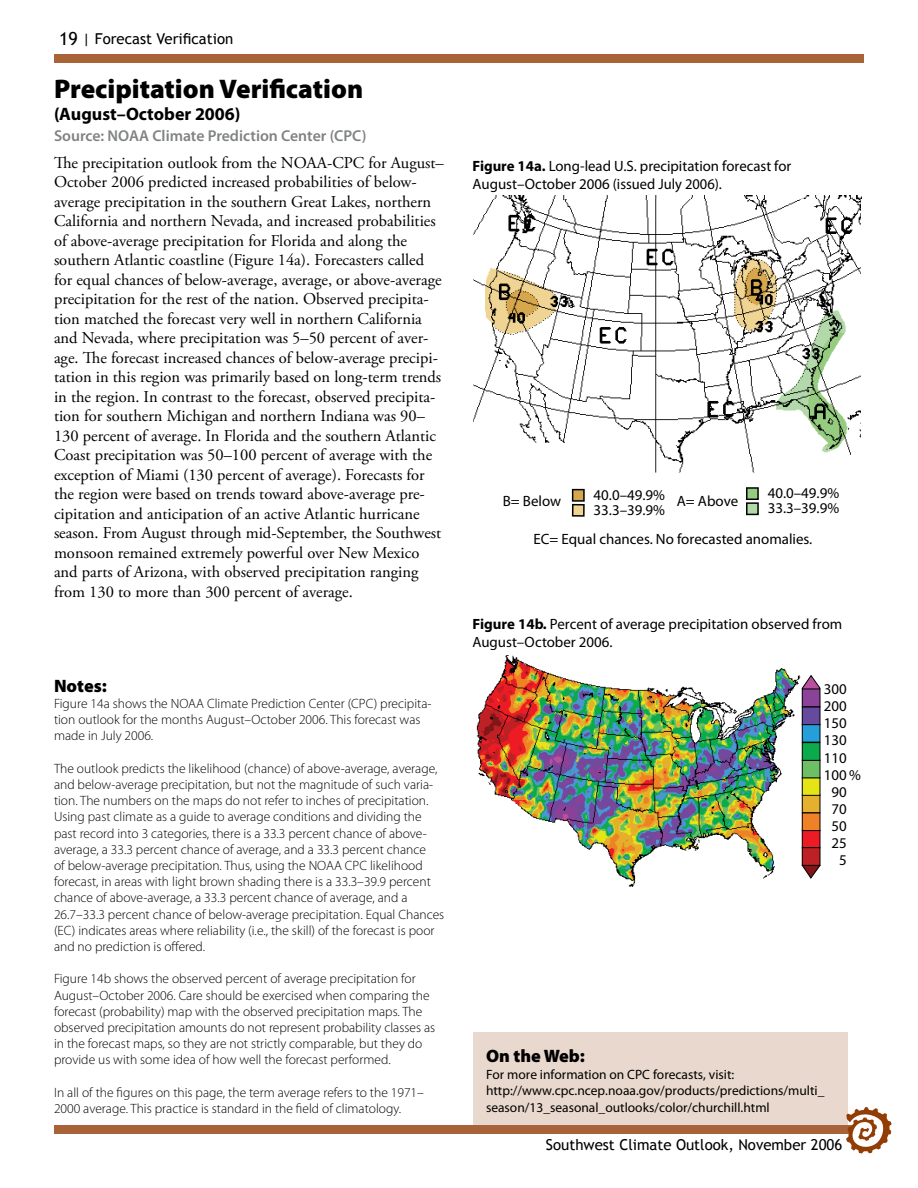
<style>
.page{position:relative;width:918px;height:1188px;background:#fff}
.page>*{position:absolute;margin:0;border:0;box-sizing:border-box;transform-origin:0 0}
.t1{font:900 27px "Myriad Pro";color:#000}
.t2{font:700 18px "Myriad Pro";color:#000}
.t3{font:900 18px "Myriad Pro";color:#000}
.t4{font:16.5px/19.5px "Adobe Garamond Pro";color:#000}
.t5{font:600 15.75px "Myriad Pro";color:#808284}
.t6{font:15px/18px "Myriad Pro";color:#000}
.t7{font:15px "Trebuchet MS";color:#000}
.t8{font:14.85px/17.1px "Myriad Pro";color:#000}
.t9{font:300 13.5px/16.2px "Myriad Pro";color:#000}
.t10{font:13.5px/16.5px "Myriad Pro";color:#000}
.s1{font-size:18px}
.s2{font-weight:700}
</style>
<div class="page">
<div style="left:473px;top:1032px;width:375px;height:102px;background:#e9d8cd"></div>
<img style="left:473px;top:199px;width:388px;height:274px">
<img style="left:494px;top:196px;width:367px;height:3px">
<svg style="left:572px;top:489px;width:13px;height:28px"></svg>
<svg style="left:746px;top:487px;width:13px;height:28px"></svg>
<div style="left:802px;top:830px;width:18px;height:18px;background:#ed1c24"></div>
<div style="left:802px;top:830px;width:18px;height:18px;border:1px solid #000"></div>
<div style="left:802px;top:813px;width:18px;height:18px;background:#ef8227"></div>
<div style="left:802px;top:812px;width:18px;height:19px;border:1px solid #000"></div>
<div style="left:802px;top:795px;width:18px;height:18px;background:#e5b02d"></div>
<div style="left:802px;top:795px;width:18px;height:18px;border:1px solid #000"></div>
<div style="left:802px;top:778px;width:18px;height:17px;background:#e5e516"></div>
<div style="left:802px;top:777px;width:18px;height:19px;border:1px solid #000"></div>
<div style="left:802px;top:760px;width:18px;height:18px;background:#6cbf65"></div>
<div style="left:802px;top:760px;width:18px;height:18px;border:1px solid #000"></div>
<div style="left:802px;top:743px;width:18px;height:17px;background:#0baa4b"></div>
<div style="left:802px;top:742px;width:18px;height:19px;border:1px solid #000"></div>
<div style="left:802px;top:724px;width:18px;height:18px;background:#249fd9"></div>
<div style="left:802px;top:724px;width:18px;height:19px;border:1px solid #000"></div>
<div style="left:802px;top:707px;width:18px;height:18px;background:#654a9e"></div>
<div style="left:802px;top:707px;width:18px;height:18px;border:1px solid #000"></div>
<svg style="left:801px;top:675px;width:20px;height:27px"></svg>
<svg style="left:801px;top:852px;width:20px;height:27px"></svg>
<div style="left:802px;top:848px;width:18px;height:17px;background:#bd2025"></div>
<div style="left:802px;top:847px;width:18px;height:19px;border:1px solid #000"></div>
<div style="left:802px;top:689px;width:18px;height:18px;background:#8b4299"></div>
<div style="left:802px;top:689px;width:18px;height:18px;border:1px solid #000"></div>
<img style="left:476px;top:656px;width:325px;height:231px">
<div style="left:55px;top:1126px;width:808px;height:7px;background:#a86338"></div>
<div style="left:54px;top:1125px;width:810px;height:9px;border:2px solid #a86338"></div>
<svg style="left:846px;top:1107px;width:46px;height:46px"></svg>
<div style="left:55px;top:55px;width:808px;height:7px;background:#a86338"></div>
<div style="left:54px;top:54px;width:810px;height:9px;border:2px solid #a86338"></div>
<p class="t7" style="left:59px;top:30px;width:176px"><span class="s1">19</span> | Forecast Verification</p>
<h1 class="t1" style="left:54px;top:71px;width:311px">Precipitation Verification</h1>
<h2 class="t2" style="left:54px;top:102px;width:188px">(August–October 2006)</h2>
<p class="t5" style="left:54px;top:126px;width:314px">Source: NOAA Climate Prediction Center (CPC)</p>
<p class="t4" style="left:54px;top:154px;width:391px">The precipitation outlook from the NOAA-CPC for August– October 2006 predicted increased probabilities of below&shy;average precipitation in the southern Great Lakes, northern California and northern Nevada, and increased probabilities of above-average precipitation for Florida and along the southern Atlantic coastline (Figure 14a). Forecasters called for equal chances of below-average, average, or above-average precipitation for the rest of the nation. Observed precipita&shy;tion matched the forecast very well in northern California and Nevada, where precipitation was 5–50 percent of aver&shy;age. The forecast increased chances of below-average precipi&shy;tation in this region was primarily based on long-term trends in the region. In contrast to the forecast, observed precipita&shy;tion for southern Michigan and northern Indiana was 90– 130 percent of average. In Florida and the southern Atlantic Coast precipitation was 50–100 percent of average with the exception of Miami (130 percent of average). Forecasts for the region were based on trends toward above-average pre&shy;cipitation and anticipation of an active Atlantic hurricane season. From August through mid-September, the Southwest monsoon remained extremely powerful over New Mexico and parts of Arizona, with observed precipitation ranging from 130 to more than 300 percent of average.</p>
<h2 class="t3" style="left:54px;top:674px;width:54px">Notes:</h2>
<p class="t9" style="left:54px;top:695px;width:379px">Figure 14a shows the NOAA Climate Prediction Center (CPC) precipita&shy;tion outlook for the months August–October 2006. This forecast was made in July 2006.</p>
<p class="t9" style="left:54px;top:760px;width:392px">The outlook predicts the likelihood (chance) of above-average, average, and below-average precipitation, but not the magnitude of such varia&shy;tion. The numbers on the maps do not refer to inches of precipitation.<br>Using past climate as a guide to average conditions and dividing the past record into 3 categories, there is a 33.3 percent chance of above&shy;average, a 33.3 percent chance of average, and a 33.3 percent chance<br>of below-average precipitation. Thus, using the NOAA CPC likelihood forecast, in areas with light brown shading there is a 33.3–39.9 percent chance of above-average, a 33.3 percent chance of average, and a 26.7–33.3 percent chance of below-average precipitation. Equal Chances (EC) indicates areas where reliability (i.e., the skill) of the forecast is poor and no prediction is offered.</p>
<p class="t9" style="left:54px;top:971px;width:383px">Figure 14b shows the observed percent of average precipitation for August–October 2006. Care should be exercised when comparing the forecast (probability) map with the observed precipitation maps. The observed precipitation amounts do not represent probability classes as in the forecast maps, so they are not strictly comparable, but they do provide us with some idea of how well the forecast performed.</p>
<p class="t9" style="left:54px;top:1084px;width:371px">In all of the figures on this page, the term average refers to the 1971–<br>2000 average. This practice is standard in the field of climatology.</p>
<p class="t6" style="left:472px;top:156px;width:320px"><span class="s2">Figure 14a.</span> Long-lead U.S. precipitation forecast for<br>August–October 2006 (issued July 2006).</p>
<p class="t6" style="left:503px;top:492px;width:60px">B= Below</p>
<p class="t6" style="left:594px;top:487px;width:73px;line-height:15px">40.0–49.9%<br>33.3–39.9%</p>
<p class="t6" style="left:677px;top:492px;width:63px">A= Above</p>
<p class="t6" style="left:768px;top:484px;width:73px">40.0–49.9%</p>
<p class="t6" style="left:768px;top:499px;width:73px">33.3–39.9%</p>
<p class="t6" style="left:533px;top:530px;width:280px">EC= Equal chances. No forecasted anomalies.</p>
<p class="t8" style="left:472px;top:615px;width:371px;line-height:17.9px"><span class="s2">Figure 14b.</span> Percent of average precipitation observed from<br>August–October 2006.</p>
<p class="t8" style="left:824px;top:680px;width:24px;text-align:justify">300<br>200<br>150<br>130<br>110</p>
<p class="t8" style="left:831px;top:783px;width:17px;text-align:center">90<br>70<br>50<br>25<br>5</p>
<p class="t8" style="left:824px;top:766px;width:38px">100%</p>
<h2 class="t3" style="left:486px;top:1044px;width:101px">On the Web:</h2>
<p class="t10" style="left:486px;top:1066px;width:340px">For more information on CPC forecasts, visit: http://www.cpc.ncep.noaa.gov/products/predictions/multi_ season/13_seasonal_outlooks/color/churchill.html</p>
<p class="t7" style="left:546px;top:1135px;width:298px">Southwest Climate Outlook, November 2006</p>
</div>
